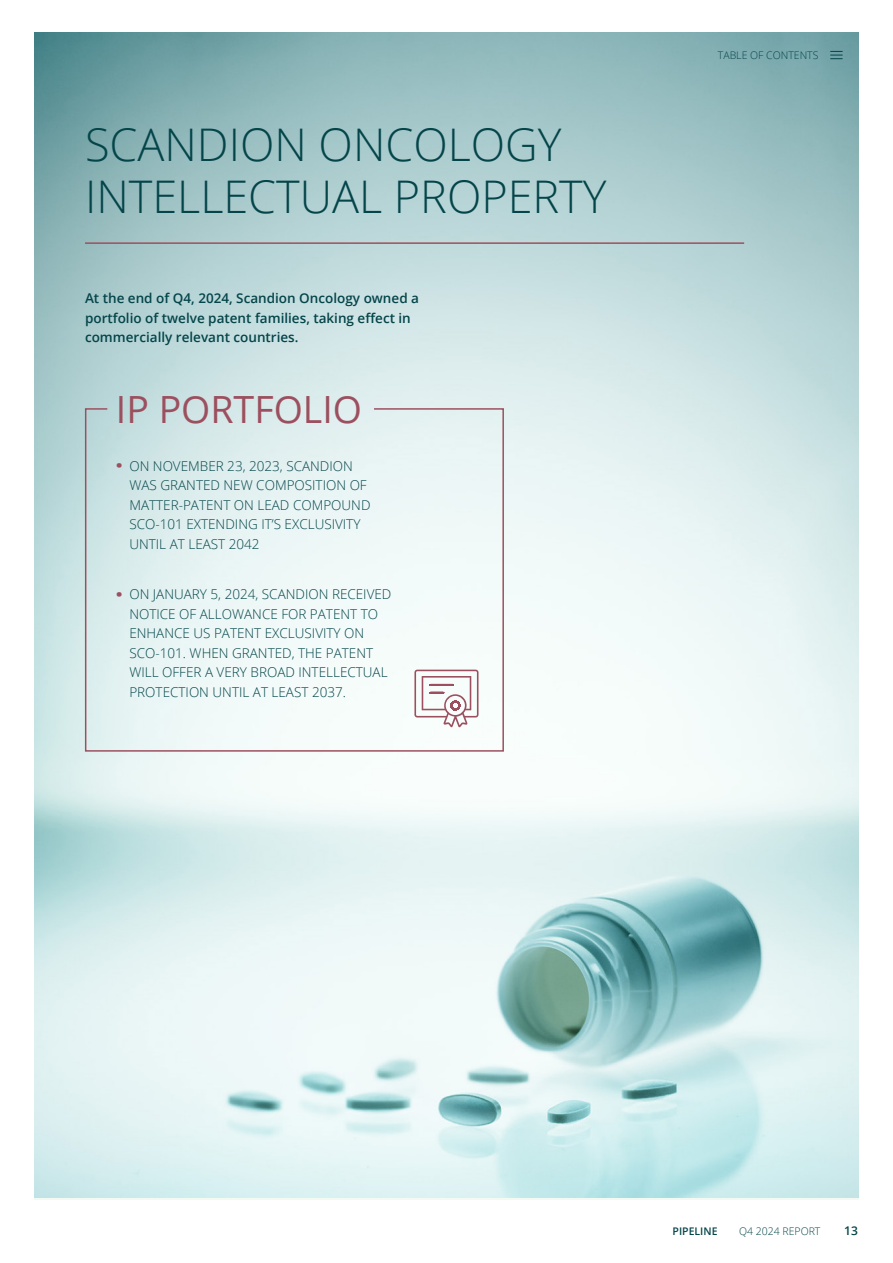
<style>
.page{position:relative;width:893px;height:1263px;background:#fff}
.page>*{position:absolute;margin:0;border:0;box-sizing:border-box;transform-origin:0 0}
.Overskrift_18pkt{font:300 45px/52.5px "Open Sans";color:#04454a}
.Under_rubrik{font:37.5px "Open Sans";color:#9c505f}
.Brødtekst{font:300 13.5px/19.5px "Open Sans";color:#04454a}
.Manchet_mørk{font:600 13.5px/19.5px "Open Sans";color:#04454a}
.t1{font:600 12px "Open Sans";color:#04454a}
.Brødtekst-2{font:300 10.5px "Open Sans";color:#04454a}
.t2{font:600 10.5px "Open Sans";color:#04454a}
.s1{font-weight:800;font-size:24px;color:#9c505f}
</style>
<div class="page">
<img style="left:34px;top:33px;width:825px;height:1165px">
<svg style="left:815px;top:51px;width:28px;height:56px"></svg>
<hr style="left:85px;top:242px;width:659px;height:2px;background:#9c505f">
<svg style="left:84px;top:407px;width:421px;height:345px"></svg>
<p class="Overskrift_18pkt" style="left:85px;top:117px;width:523px">SCANDION ONCOLOGY<br>INTELLECTUAL PROPERTY</p>
<p class="Manchet_mørk" style="left:85px;top:288px;width:336px">At the end of Q4, 2024, Scandion Oncology owned a portfolio of twelve patent families, taking effect in commercially relevant countries.</p>
<p class="Under_rubrik" style="left:116px;top:384px;width:248px">IP PORTFOLIO</p>
<p class="Brødtekst" style="left:129px;top:456px;width:243px;text-indent:-14px"><span class="s1">·</span> ON NOVEMBER 23, 2023, SCANDION<br>WAS GRANTED NEW COMPOSITION OF<br>MATTER-PATENT ON LEAD COMPOUND<br>SCO-101 EXTENDING IT’S EXCLUSIVITY<br>UNTIL AT LEAST 2042</p>
<p class="Brødtekst" style="left:129px;top:584px;width:264px;text-indent:-14px"><span class="s1">·</span> ON JANUARY 5, 2024, SCANDION RECEIVED NOTICE OF ALLOWANCE FOR PATENT TO ENHANCE US PATENT EXCLUSIVITY ON SCO-101. WHEN GRANTED, THE PATENT WILL OFFER A VERY BROAD INTELLECTUAL PROTECTION UNTIL AT LEAST 2037.</p>
<p class="Brødtekst-2" style="left:718px;top:48px;width:102px">TABLE OF CONTENTS</p>
<p class="t2" style="left:673px;top:1224px;width:46px">PIPELINE</p>
<p class="Brødtekst-2" style="left:739px;top:1224px;width:83px">Q4 2024 REPORT</p>
<p class="t1" style="left:844px;top:1222px;width:15px">13</p>
</div>
